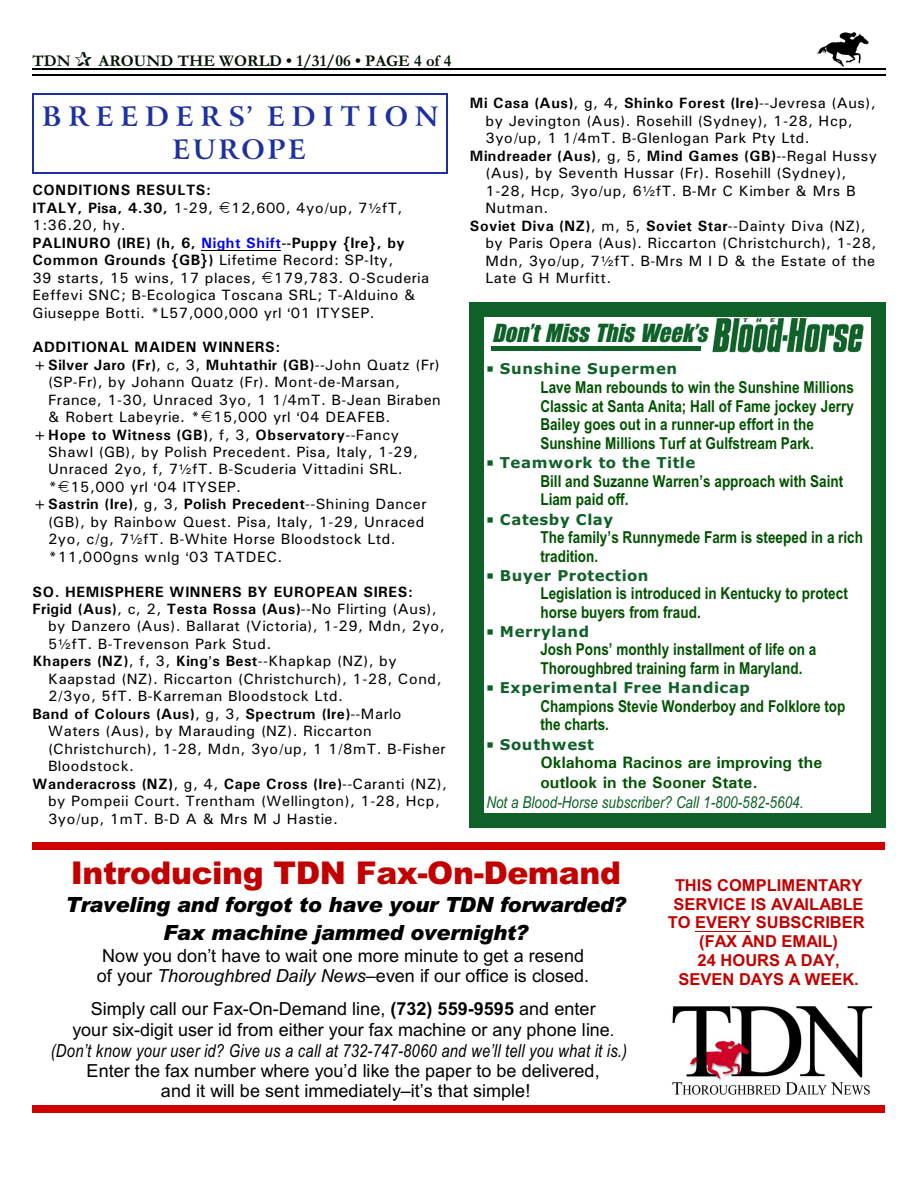
<style>
.page{position:relative;width:918px;height:1188px;background:#fff}
.page>*{position:absolute;margin:0;border:0;box-sizing:border-box;transform-origin:0 0}
.t1{font:900 31.35px "Arial";letter-spacing:-.01em;color:#c20000}
.t2{font:700 27px/33.3px "Arrus BT";letter-spacing:.25em;color:#1c30a1;text-align:center}
.t3{font:italic 25.5px "Billboard";color:#0f6129}
.t4{font:italic 900 21px/27.8px "Arial";letter-spacing:-.015em;color:#000;text-align:center}
.t5{font:18px/19.6px "Arial";letter-spacing:.005em;color:#000;text-align:center}
.t6{font:italic 18px "Arial Narrow";letter-spacing:.01em;color:#000}
.t7{font:700 16.5px/18.9px "Arial Narrow";letter-spacing:.005em;color:#005200}
.t8{font:700 16.5px/18.8px "Arial";color:#c20000;text-align:center}
.t9{font:700 16.5px/19.8px "Univers";color:#005200}
.t10{font:italic 16.5px "Arial Narrow";letter-spacing:.005em;color:#0f6129}
.t11{font:700 16.5px "Garamond";letter-spacing:.005em;color:#001400}
.t12{font:15px/17.4px "Univers";letter-spacing:.03em;color:#000}
.t13{font:700 15px "Univers";letter-spacing:.035em;color:#000}
.t14{font:700 15px "Verdana";letter-spacing:.035em;color:#0f6129}
.s1{font-weight:700}
.s2{font-weight:700;color:#00f}
.s3{font-weight:400}
.s4{font-style:italic}
.s5{font-style:italic;font-size:16.5px}
</style>
<div class="page">
<img style="left:817px;top:32px;width:51px;height:34px">
<hr style="left:32px;top:68px;width:853px;height:1px;background:#000">
<hr style="left:32px;top:75px;width:853px;height:1px;background:#000">
<img style="left:672px;top:1006px;width:201px;height:89px">
<hr style="left:695px;top:931px;width:56px;height:1px;background:#c20000">
<div style="left:32px;top:842px;width:853px;height:7px;background:#d10000"></div>
<div style="left:32px;top:1105px;width:853px;height:7px;background:#d10000"></div>
<hr style="left:32px;top:93px;width:2px;height:81px;background:#1c30a1">
<hr style="left:447px;top:93px;width:1px;height:81px;background:#1c30a1">
<hr style="left:32px;top:93px;width:416px;height:1px;background:#1c30a1">
<hr style="left:32px;top:172px;width:416px;height:2px;background:#1c30a1">
<img style="left:712px;top:319px;width:152px;height:33px">
<div style="left:492px;top:346px;width:209px;height:5px;background:#0f6129"></div>
<div style="left:470px;top:302px;width:14px;height:525px;background:#0f6129"></div>
<div style="left:871px;top:302px;width:14px;height:525px;background:#0f6129"></div>
<div style="left:470px;top:302px;width:415px;height:15px;background:#0f6129"></div>
<div style="left:470px;top:813px;width:415px;height:15px;background:#0f6129"></div>
<hr style="left:201px;top:250px;width:80px;height:1px;background:#000">
<p class="t11" style="left:32px;top:55px;width:40px">TDN</p>
<p class="t11" style="left:98px;top:55px;width:355px">AROUND THE WORLD • 1/31/06 • PAGE 4 of 4</p>
<h2 class="t2" style="left:42px;top:102px;width:398px">BREEDERS’ EDITION<br>EUROPE</h2>
<p class="t12" style="left:32px;top:183px;width:398px"><span class="s1">CONDITIONS RESULTS:<br>ITALY, Pisa, 4.30,</span> 1-29, 12,600, 4yo/up, 7 fT, 1:36.20, hy.<br><span class="s1">PALINURO (IRE) (h, 6,</span> <span class="s2">Night Shift</span><span class="s1">--Puppy {Ire}, by Common Grounds {GB})</span> Lifetime Record: SP-Ity,<br>39 starts, 15 wins, 17 places, 179,783. O-Scuderia Eeffevi SNC; B-Ecologica Toscana SRL; T-Alduino &amp; Giuseppe Botti. *L57,000,000 yrl 01 ITYSEP.</p>
<p class="t13" style="left:32px;top:342px;width:250px">ADDITIONAL MAIDEN WINNERS:</p>
<p class="t13" style="left:32px;top:359px;width:409px">+Silver Jaro (Fr)<span class="s3">, c, 3,</span> Muhtathir (GB)<span class="s3">--John Quatz (Fr)</span></p>
<p class="t12" style="left:48px;top:375px;width:354px">(SP-Fr), by Johann Quatz (Fr). Mont-de-Marsan,</p>
<p class="t12" style="left:48px;top:392px;width:394px">France, 1-30, Unraced 3yo, 1 1/4mT. B-Jean Biraben</p>
<p class="t12" style="left:48px;top:410px;width:344px">&amp; Robert Labeyrie. * 15,000 yrl 04 DEAFEB.</p>
<p class="t13" style="left:32px;top:429px;width:368px">+Hope to Witness (GB)<span class="s3">, f, 3,</span> Observatory<span class="s3">--Fancy</span></p>
<p class="t12" style="left:48px;top:444px;width:371px">Shawl (GB), by Polish Precedent. Pisa, Italy, 1-29,</p>
<p class="t12" style="left:48px;top:462px;width:356px">Unraced 2yo, f, 7 fT. B-Scuderia Vittadini SRL.</p>
<p class="t12" style="left:48px;top:479px;width:195px">* 15,000 yrl 04 ITYSEP.</p>
<p class="t13" style="left:32px;top:499px;width:396px">+Sastrin (Ire)<span class="s3">, g, 3,</span> Polish Precedent<span class="s3">--Shining Dancer</span></p>
<p class="t12" style="left:48px;top:514px;width:378px">(GB), by Rainbow Quest. Pisa, Italy, 1-29, Unraced</p>
<p class="t12" style="left:48px;top:532px;width:349px">2yo, c/g, 7 fT. B-White Horse Bloodstock Ltd.</p>
<p class="t12" style="left:48px;top:549px;width:236px">*11,000gns wnlg 03 TATDEC.</p>
<p class="t13" style="left:32px;top:586px;width:382px">SO. HEMISPHERE WINNERS BY EUROPEAN SIRES:</p>
<p class="t13" style="left:32px;top:604px;width:406px">Frigid (Aus)<span class="s3">, c, 2,</span> Testa Rossa (Aus)<span class="s3">--No Flirting (Aus),</span></p>
<p class="t12" style="left:48px;top:619px;width:398px">by Danzero (Aus). Ballarat (Victoria), 1-29, Mdn, 2yo,</p>
<p class="t12" style="left:48px;top:636px;width:225px">5 fT. B-Trevenson Park Stud.</p>
<p class="t12" style="left:32px;top:654px;width:366px"><span class="s1">Khapers (NZ)</span>, f, 3, <span class="s1">King s Best</span>--Khapkap (NZ), by</p>
<p class="t12" style="left:48px;top:671px;width:395px">Kaapstad (NZ). Riccarton (Christchurch), 1-28, Cond,</p>
<p class="t12" style="left:48px;top:689px;width:297px">2/3yo, 5fT. B-Karreman Bloodstock Ltd.</p>
<p class="t13" style="left:32px;top:708px;width:371px">Band of Colours (Aus)<span class="s3">, g, 3,</span> Spectrum (Ire)<span class="s3">--Marlo</span></p>
<p class="t12" style="left:48px;top:724px;width:325px">Waters (Aus), by Marauding (NZ). Riccarton</p>
<p class="t12" style="left:48px;top:741px;width:399px">(Christchurch), 1-28, Mdn, 3yo/up, 1 1/8mT. B-Fisher</p>
<p class="t12" style="left:48px;top:759px;width:88px">Bloodstock.</p>
<p class="t13" style="left:32px;top:778px;width:416px">Wanderacross (NZ)<span class="s3">, g, 4,</span> Cape Cross (Ire)<span class="s3">--Caranti (NZ),</span></p>
<p class="t12" style="left:48px;top:794px;width:393px">by Pompeii Court. Trentham (Wellington), 1-28, Hcp,</p>
<p class="t12" style="left:48px;top:811px;width:291px">3yo/up, 1mT. B-D A &amp; Mrs M J Hastie.</p>
<p class="t13" style="left:470px;top:98px;width:407px">Mi Casa (Aus)<span class="s3">, g, 4,</span> Shinko Forest (Ire)<span class="s3">--Jevresa (Aus),</span></p>
<p class="t12" style="left:485px;top:113px;width:369px">by Jevington (Aus). Rosehill (Sydney), 1-28, Hcp,</p>
<p class="t12" style="left:485px;top:131px;width:326px">3yo/up, 1 1/4mT. B-Glenlogan Park Pty Ltd.</p>
<p class="t13" style="left:470px;top:150px;width:409px">Mindreader (Aus)<span class="s3">, g, 5,</span> Mind Games (GB)<span class="s3">--Regal Hussy</span></p>
<p class="t12" style="left:485px;top:166px;width:363px">(Aus), by Seventh Hussar (Fr). Rosehill (Sydney),</p>
<p class="t12" style="left:485px;top:183px;width:371px">1-28, Hcp, 3yo/up, 6 fT. B-Mr C Kimber &amp; Mrs B</p>
<p class="t12" style="left:485px;top:201px;width:65px">Nutman.</p>
<p class="t13" style="left:470px;top:220px;width:397px">Soviet Diva (NZ)<span class="s3">, m, 5,</span> Soviet Star<span class="s3">--Dainty Diva (NZ),</span></p>
<p class="t12" style="left:485px;top:236px;width:393px">by Paris Opera (Aus). Riccarton (Christchurch), 1-28,</p>
<p class="t12" style="left:485px;top:253px;width:391px">Mdn, 3yo/up, 7 fT. B-Mrs M I D &amp; the Estate of the</p>
<p class="t12" style="left:485px;top:270px;width:128px">Late G H Murfitt.</p>
<h3 class="t3" style="left:492px;top:320px;width:216px">Don’t Miss This Week’s</h3>
<p class="t14" style="left:500px;top:363px;width:179px">Sunshine Supermen</p>
<p class="t7" style="left:540px;top:379px;width:315px">Lave Man rebounds to win the Sunshine Millions Classic at Santa Anita; Hall of Fame jockey Jerry Bailey goes out in a runner-up effort in the Sunshine Millions Turf at Gulfstream Park.</p>
<p class="t14" style="left:500px;top:457px;width:197px">Teamwork to the Title</p>
<p class="t7" style="left:540px;top:473px;width:304px">Bill and Suzanne Warren’s approach with Saint<br>Liam paid off.</p>
<p class="t14" style="left:500px;top:513px;width:115px">Catesby Clay</p>
<p class="t7" style="left:540px;top:529px;width:324px">The family’s Runnymede Farm is steeped in a rich tradition.</p>
<p class="t14" style="left:500px;top:569px;width:150px">Buyer Protection</p>
<p class="t7" style="left:540px;top:586px;width:309px">Legislation is introduced in Kentucky to protect horse buyers from fraud.</p>
<p class="t14" style="left:500px;top:626px;width:91px">Merryland</p>
<p class="t7" style="left:540px;top:642px;width:277px">Josh Pons’ monthly installment of life on a<br>Thoroughbred training farm in Maryland.</p>
<p class="t14" style="left:500px;top:682px;width:252px">Experimental Free Handicap</p>
<p class="t7" style="left:540px;top:698px;width:307px">Champions Stevie Wonderboy and Folklore top the charts.</p>
<p class="t14" style="left:500px;top:738px;width:96px">Southwest</p>
<p class="t9" style="left:540px;top:754px;width:283px">Oklahoma Racinos are improving the outlook in the Sooner State.</p>
<p class="t10" style="left:486px;top:796px;width:319px">Not a Blood-Horse subscriber? Call 1-800-582-5604.</p>
<h1 class="t1" style="left:71px;top:862px;width:552px">Introducing TDN Fax-On-Demand</h1>
<h3 class="t4" style="left:66px;top:893px;width:562px">Traveling and forgot to have your TDN forwarded?<br>Fax machine jammed overnight?</h3>
<p class="t5" style="left:97px;top:947px;width:494px">Now you don’t have to wait one more minute to get a resend of your <span class="s4">Thoroughbred Daily News</span>–even if our office is closed.</p>
<p class="t5" style="left:72px;top:1000px;width:544px;line-height:20.9px">Simply call our Fax-On-Demand line, <span class="s1">(732) 559-9595</span> and enter your six-digit user id from either your fax machine or any phone line<span class="s5">.</span></p>
<p class="t6" style="left:51px;top:1044px;width:578px">(Don’t know your user id? Give us a call at 732-747-8060 and we’ll tell you what it is.)</p>
<p class="t5" style="left:87px;top:1062px;width:515px">Enter the fax number where you’d like the paper to be delivered, and it will be sent immediately–it’s that simple!</p>
<p class="t8" style="left:668px;top:877px;width:198px">THIS COMPLIMENTARY<br>SERVICE IS AVAILABLE<br>TO EVERY SUBSCRIBER (FAX AND EMAIL)<br>24 HOURS A DAY,<br>SEVEN DAYS A WEEK.</p>
</div>
